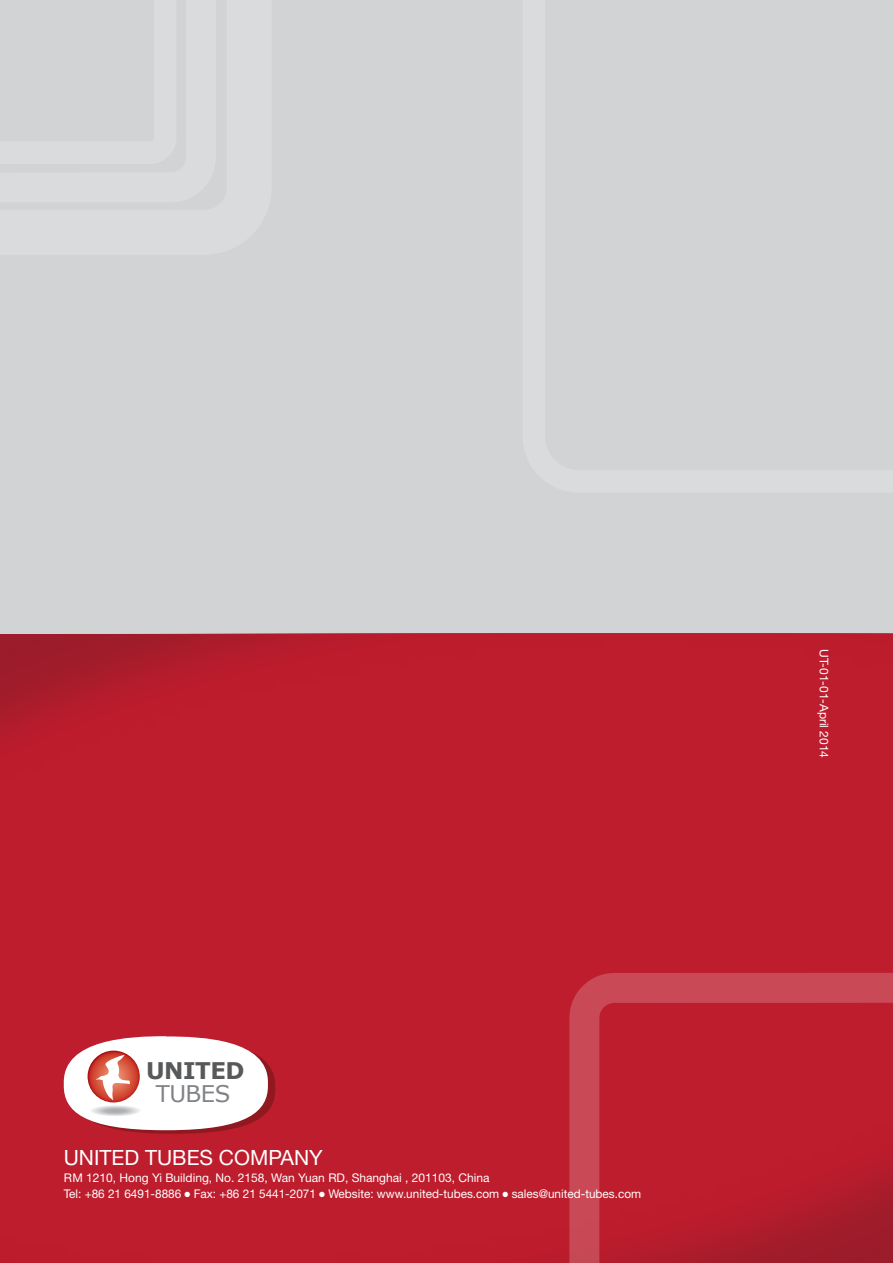
<style>
.page{position:relative;width:893px;height:1263px;background:#fff}
.page>*{position:absolute;margin:0;border:0;box-sizing:border-box;transform-origin:0 0}
.t1{font:700 22.95px "Verdana";letter-spacing:-.02em;color:#58595b}
.t2{font:22.95px "Verdana";letter-spacing:-.025em;color:#808285}
.t3{font:21px "Helvetica Neue";color:#fff}
.t4{font:12px/16.5px "Helvetica Neue";color:#fff}
</style>
<div class="page">
<div style="left:0;top:0;width:893px;height:633px;background:#d1d3d4"></div>
<div style="left:0;top:633px;width:569px;height:630px;background:#be1d2d"></div>
<svg style="left:569px;top:633px;width:324px;height:630px;background:#bd2030"></svg>
<hr style="left:91px;top:210px;width:1px;height:40px;background:#fff">
<svg style="left:64px;top:1036px;width:211px;height:98px"></svg>
<h1 class="t1" style="left:146px;top:1056px;width:100px">UNITED</h1>
<h1 class="t2" style="left:156px;top:1079px;width:76px">TUBES</h1>
<h2 class="t3" style="left:64px;top:1145px;width:260px">UNITED TUBES COMPANY</h2>
<p class="t4" style="left:64px;top:1169px;width:579px">RM 1210, Hong Yi Building, No. 2158, Wan Yuan RD, Shanghai , 201103, China<br>Tel: +86 21 6491-8886 ● Fax: +86 21 5441-2071 ● Website: www.united-tubes.com ● sales@united-tubes.com</p>
<p class="t4" style="left:832px;top:649px;width:110px;rotate:90deg">UT-01-01-April 2014</p>
</div>
